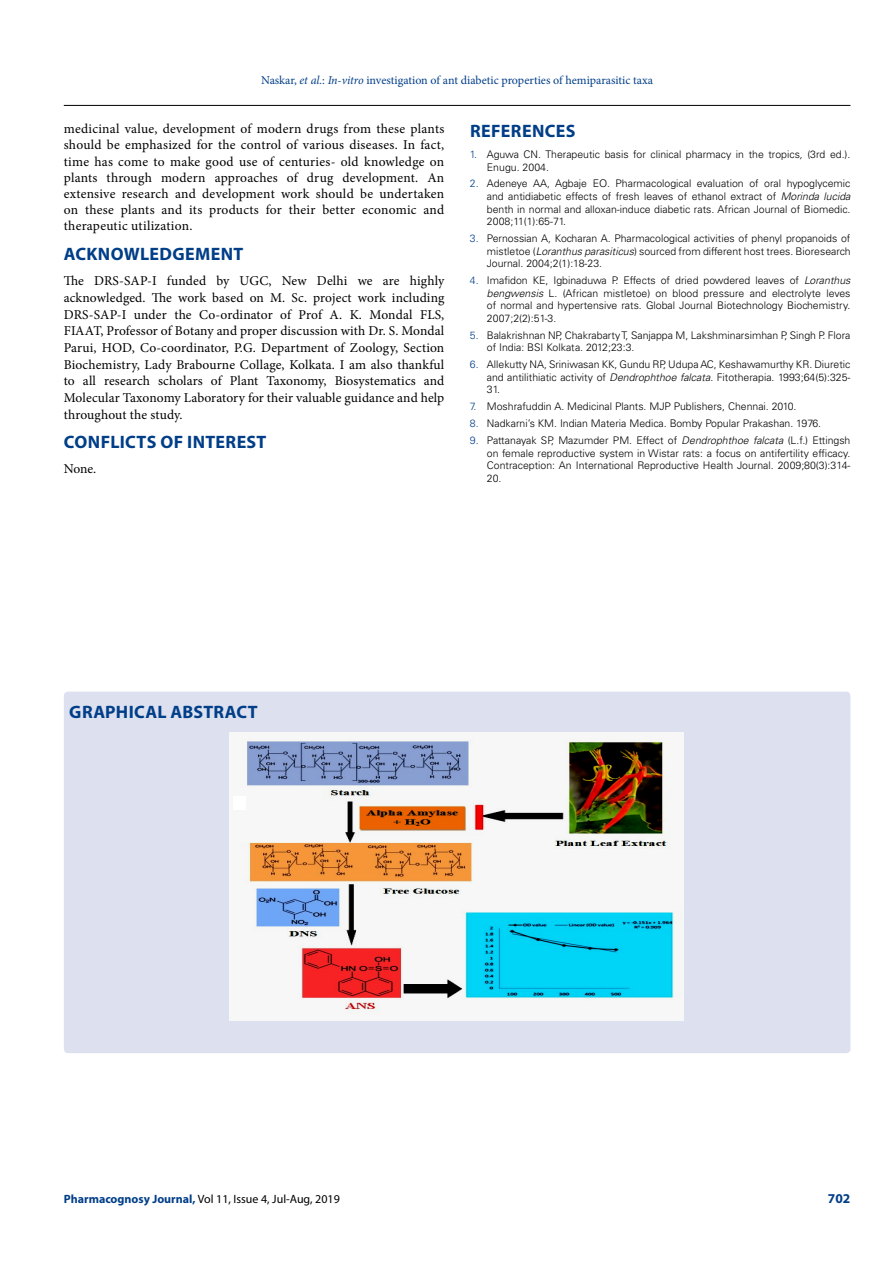
<style>
.page{position:relative;width:893px;height:1263px;background:#fff}
.page>*{position:absolute;margin:0;border:0;box-sizing:border-box;transform-origin:0 0}
.t1{font:700 18px "Myriad Pro";letter-spacing:.02em;color:#003e88}
.t2{font:13.5px/16.8px "Minion Pro";letter-spacing:.01em;color:#000;text-align:justify}
.t3{font:700 13.5px "Myriad Pro";color:#003e88}
.t4{font:12px "Minion Pro";color:#003e88}
.t5{font:12px "Myriad Pro";color:#000}
.t6{font:300 10.5px/12.6px "Univers LT Std";color:#000;text-align:justify}
.s1{font-style:italic}
.s2{color:#003e88}
.s3{font-weight:700;color:#003e88}
</style>
<div class="page">
<hr style="left:64px;top:105px;width:786px;height:1px;background:#000">
<div style="left:64px;top:692px;width:786px;height:361px;background:#dde0ef;border-radius:4px"></div>
<img style="left:229px;top:732px;width:455px;height:288px">
<div style="left:234px;top:797px;width:12px;height:13px;background:#fff"></div>
<p class="t4" style="left:261px;top:72px;width:394px">Naskar, <span class="s1">et al.</span>: <span class="s1">In-vitro</span> investigation of ant diabetic properties of hemiparasitic taxa</p>
<h1 class="t1" style="left:470px;top:119px;width:107px">REFERENCES</h1>
<p class="t6" style="left:487px;top:148px;width:365px;text-indent:-17px"><span class="s2">1.</span> Aguwa CN. Therapeutic basis for clinical pharmacy in the tropics<span class="s1">,</span> (3rd ed.).<br>Enugu. 2004.</p>
<p class="t6" style="left:487px;top:177px;width:365px;text-indent:-17px"><span class="s2">2.</span> Adeneye AA, Agbaje EO. Pharmacological evaluation of oral hypoglycemic and antidiabetic effects of fresh leaves of ethanol extract of <span class="s1">Morinda lucida </span>benth in normal and alloxan-induce diabetic rats. African Journal of Biomedic.<br>2008;11(1):65-71.</p>
<p class="t6" style="left:487px;top:232px;width:365px;text-indent:-17px"><span class="s2">3.</span> Pernossian A, Kocharan A. Pharmacological activities of phenyl propanoids of mistletoe (<span class="s1">Loranthus parasiticus</span>) sourced from different host trees. Bioresearch Journal. 2004;2(1):18-23.</p>
<p class="t6" style="left:487px;top:274px;width:365px;text-indent:-17px"><span class="s2">4.</span> Imafidon KE, Igbinaduwa P. Effects of dried powdered leaves of <span class="s1">Loranthus bengwensis</span> L. (African mistletoe) on blood pressure and electrolyte leves of normal and hypertensive rats. Global Journal Biotechnology Biochemistry.<br>2007;2(2):51-3.</p>
<p class="t6" style="left:487px;top:329px;width:365px;text-indent:-17px"><span class="s2">5.</span> Balakrishnan NP, Chakrabarty T, Sanjappa M, Lakshminarsimhan P, Singh P. Flora of India: BSI Kolkata. 2012;23:3.</p>
<p class="t6" style="left:487px;top:358px;width:365px;text-indent:-17px"><span class="s2">6.</span> Allekutty NA, Sriniwasan KK, Gundu RP, Udupa AC, Keshawamurthy KR. Diuretic and antilithiatic activity of <span class="s1">Dendrophthoe falcata</span>. Fitotherapia. 1993;64(5):325- 31.</p>
<p class="t6" style="left:470px;top:400px;width:328px"><span class="s2">7.</span> Moshrafuddin A. Medicinal Plants. MJP Publishers, Chennai. 2010.</p>
<p class="t6" style="left:470px;top:417px;width:353px"><span class="s2">8.</span> Nadkarni’s KM. Indian Materia Medica. Bomby Popular Prakashan. 1976.</p>
<p class="t6" style="left:487px;top:434px;width:365px;text-indent:-17px"><span class="s2">9.</span> Pattanayak SP, Mazumder PM. Effect of <span class="s1">Dendrophthoe falcata</span> (L.f.) Ettingsh on female reproductive system in Wistar rats: a focus on antifertility efficacy.<br>Contraception: An International Reproductive Health Journal. 2009;80(3):314- 20.</p>
<p class="t2" style="left:64px;top:121px;width:382px;line-height:16.2px">medicinal value, development of modern drugs from these plants should be emphasized for the control of various diseases. In fact, time has come to make good use of centuries- old knowledge on plants through modern approaches of drug development. An extensive research and development work should be undertaken on these plants and its products for their better economic and therapeutic utilization.</p>
<h1 class="t1" style="left:64px;top:242px;width:181px">ACKNOWLEDGEMENT</h1>
<p class="t2" style="left:64px;top:272px;width:382px">The DRS-SAP-I funded by UGC, New Delhi we are highly acknowledged. The work based on M. Sc. project work including DRS-SAP-I under the Co-ordinator of Prof A. K. Mondal FLS, FIAAT, Professor of Botany and proper discussion with Dr. S. Mondal Parui, HOD, Co-coordinator, P.G. Department of Zoology, Section Biochemistry, Lady Brabourne Collage, Kolkata. I am also thankful to all research scholars of Plant Taxonomy, Biosystematics and Molecular Taxonomy Laboratory for their valuable guidance and help throughout the study.</p>
<h1 class="t1" style="left:64px;top:431px;width:204px">CONFLICTS OF INTEREST</h1>
<p class="t2" style="left:64px;top:460px;width:34px">None.</p>
<h1 class="t1" style="left:69px;top:700px;width:190px">GRAPHICAL ABSTRACT</h1>
<p class="t5" style="left:64px;top:1191px;width:278px"><span class="s3">Pharmacognosy Journal,</span> Vol 11, Issue 4, Jul-Aug, 2019</p>
<p class="t3" style="left:828px;top:1189px;width:24px">702</p>
</div>
